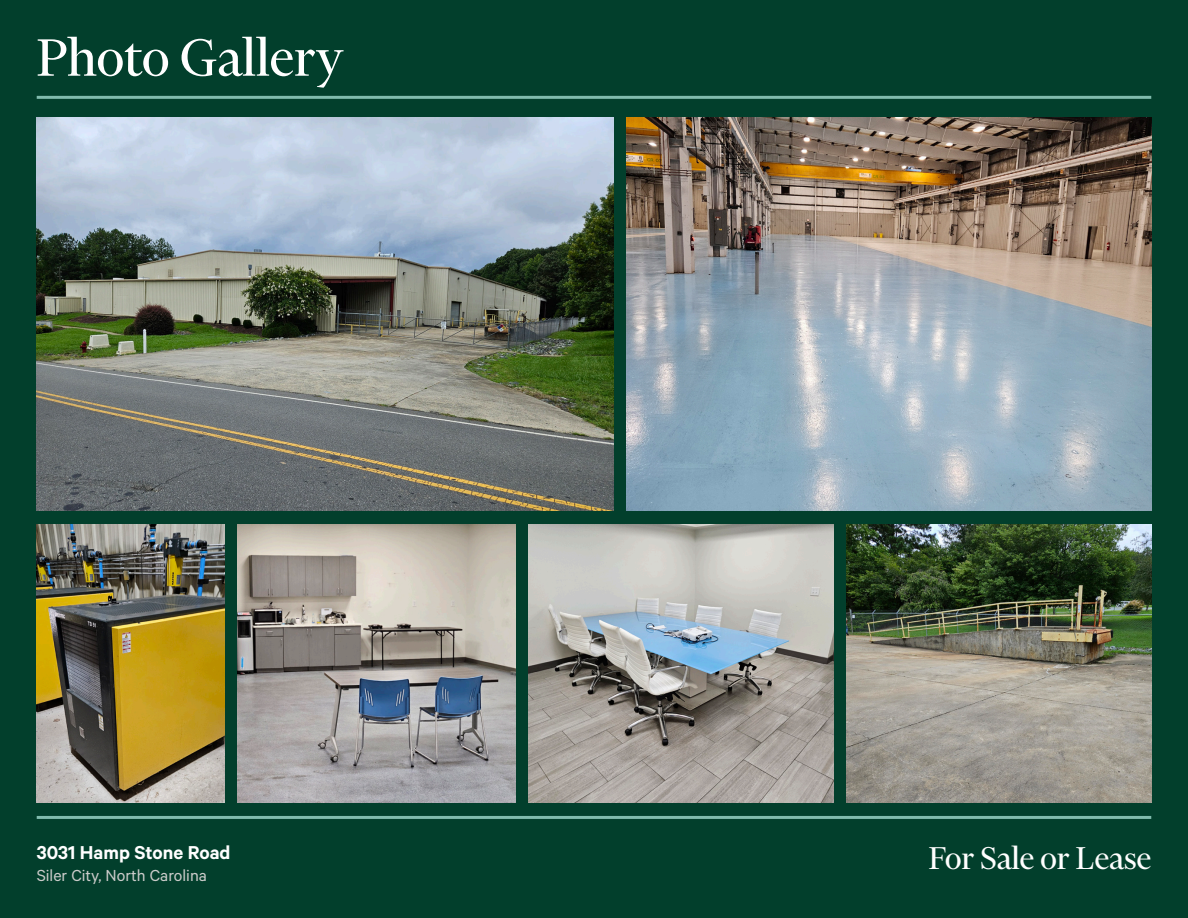
<style>
.page{position:relative;width:1188px;height:918px;background:#023f2c}
.page>*{position:absolute;margin:0;border:0;box-sizing:border-box;transform-origin:0 0}
.Heading_Small{font:60px "Financier Display";color:#fff}
.t1{font:36px "Financier Display";color:#fff}
.t2{font:600 21px "Calibre";color:#fff}
.t3{font:18px "Calibre";color:#cbccca}
</style>
<div class="page">
<hr style="left:37px;top:816px;width:1114px;height:3px;background:#80bbad">
<hr style="left:37px;top:96px;width:1114px;height:3px;background:#80bbad">
<img style="left:37px;top:118px;width:576px;height:393px">
<img style="left:238px;top:525px;width:277px;height:277px">
<img style="left:37px;top:525px;width:187px;height:277px">
<img style="left:529px;top:525px;width:304px;height:277px">
<img style="left:847px;top:525px;width:304px;height:277px">
<img style="left:627px;top:118px;width:524px;height:393px">
<p class="Heading_Small" style="left:37px;top:26px;width:309px">Photo Gallery</p>
<p class="t2" style="left:37px;top:840px;width:195px">3031 Hamp Stone Road</p>
<p class="t3" style="left:37px;top:865px;width:172px">Siler City, North Carolina</p>
<h2 class="t1" style="left:929px;top:839px;width:224px">For Sale or Lease</h2>
</div>
